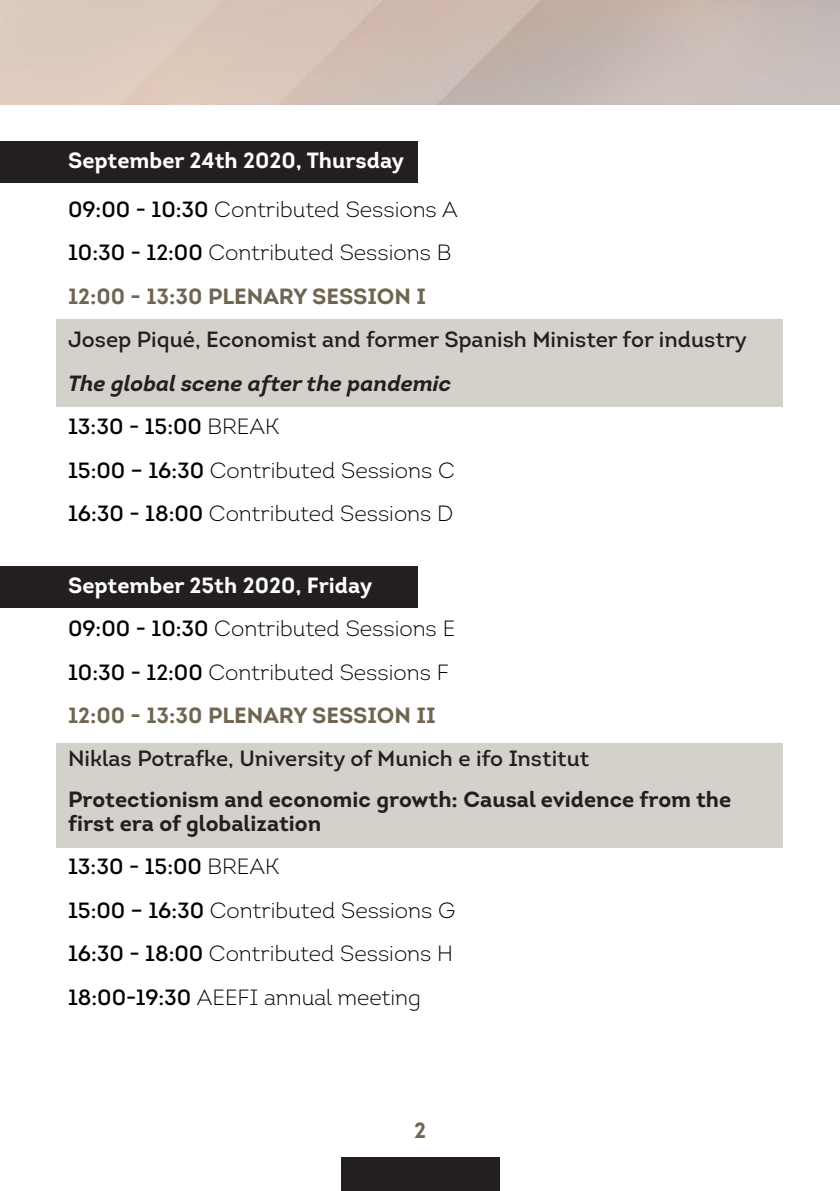
<style>
.page{position:relative;width:840px;height:1191px;background:#fff}
.page>*{position:absolute;margin:0;border:0;box-sizing:border-box;transform-origin:0 0}
.t1{font:300 22px/43.4px "Intro";color:#000}
.t2{font:22px "Intro";color:#231f20}
.t3{font:700 22px/23.8px "Intro";color:#231f20}
.t4{font:700 22px "Intro";color:#fff}
.t5{font:700 22px "Intro";color:#6f6551}
.s1{font-weight:400}
.s2{font-weight:700;color:#6f6551}
.s3{font-weight:700;font-style:italic;color:#231f20}
.s4{font-weight:700;color:#fff}
</style>
<div class="page">
<div style="left:340px;top:1157px;width:159px;height:34px;background:#231f20"></div>
<div style="left:57px;top:319px;width:725px;height:87px;background:#d4d1cb"></div>
<div style="left:57px;top:743px;width:725px;height:105px;background:#d4d1cb"></div>
<div style="left:0;top:142px;width:417px;height:41px;background:#231f20"></div>
<div style="left:0;top:566px;width:417px;height:41px;background:#231f20"></div>
<p class="t4" style="left:68px;top:146px;width:337px">September 24th 2020, Thursday</p>
<p class="t1" style="left:68px;top:188px;width:391px"><span class="s1">09:00 - 10:30</span> Contributed Sessions A<br><span class="s1">10:30 - 12:00</span> Contributed Sessions B<br><span class="s2">12:00 - 13:30 PLENARY SESSION I</span></p>
<p class="t2" style="left:68px;top:326px;width:680px">Josep Piqué, Economist and former Spanish Minister for industry</p>
<p class="t1" style="left:68px;top:361px;width:388px"><span class="s3">The global scene after the pandemic<br></span><span class="s1">13:30 - 15:00</span> BREAK<br><span class="s1">15:00 – 16:30</span> Contributed Sessions C<br><span class="s1">16:30 - 18:00</span> Contributed Sessions D</p>
<p class="t1" style="left:68px;top:563px;width:388px"><span class="s4">September 25th 2020, Friday<br></span><span class="s1">09:00 - 10:30</span> Contributed Sessions E <span class="s1">10:30 - 12:00</span> Contributed Sessions F <span class="s2">12:00 - 13:30 PLENARY SESSION II</span></p>
<p class="t2" style="left:68px;top:745px;width:522px">Niklas Potrafke, University of Munich e ifo Institut</p>
<p class="t3" style="left:68px;top:787px;width:664px">Protectionism and economic growth: Causal evidence from the first era of globalization</p>
<p class="t1" style="left:68px;top:845px;width:388px"><span class="s1">13:30 - 15:00</span> BREAK<br><span class="s1">15:00 – 16:30</span> Contributed Sessions G<br><span class="s1">16:30 - 18:00</span> Contributed Sessions H<br><span class="s1">18:00-19:30</span> AEEFI annual meeting</p>
<p class="t5" style="left:414px;top:1116px;width:13px">2</p>
</div>
